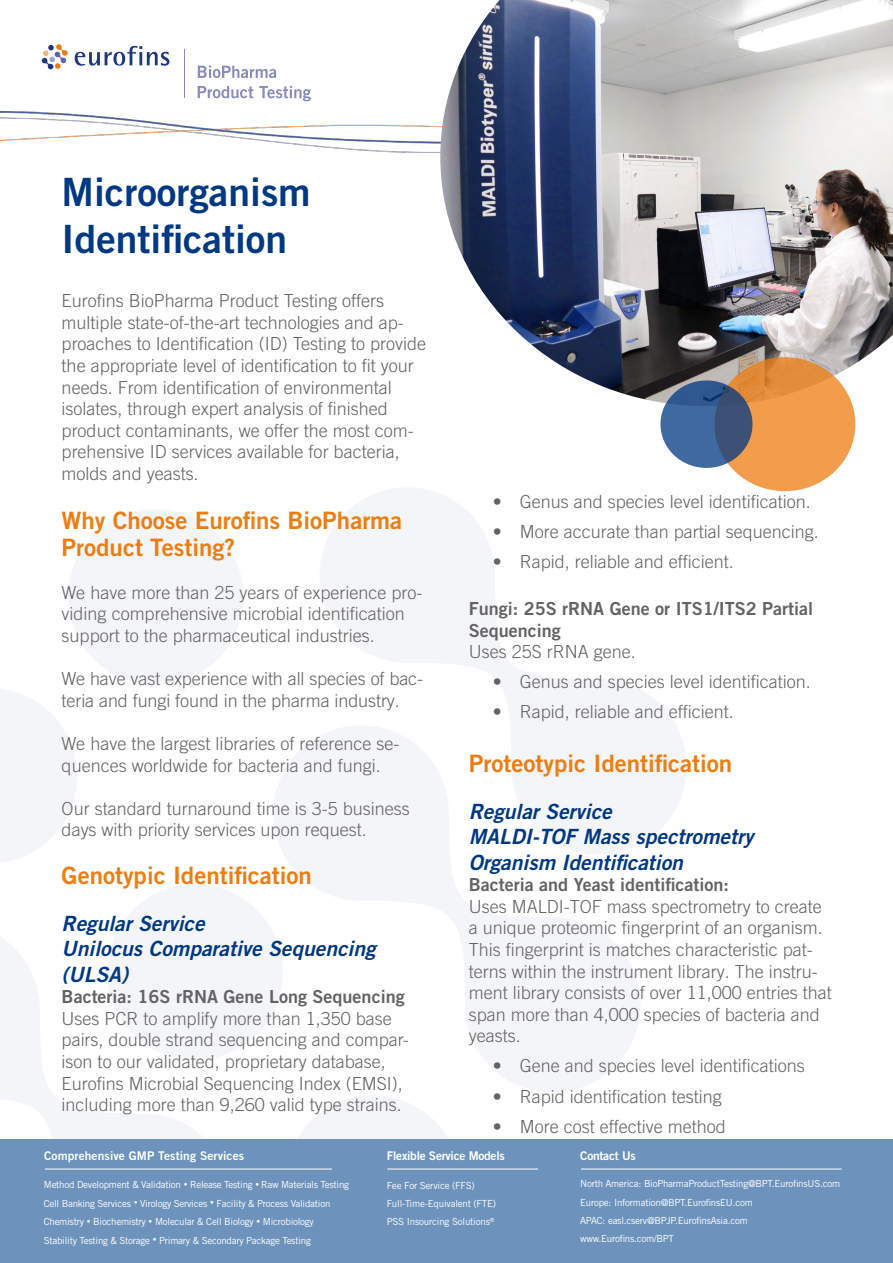
<style>
.page{position:relative;width:893px;height:1263px;background:#fff}
.page>*{position:absolute;margin:0;border:0;box-sizing:border-box;transform-origin:0 0}
.t1{font:39px/46.8px "Trade Gothic LT Pro Bd 2";color:#003883}
.t2{font:24px/27px "Trade Gothic LT Pro Bd 2";color:#ee7d11}
.t3{font:21px/25.2px "Trade Gothic LT Pro Bd 2 Obl";color:#003883}
.t4{font:300 18px/21.6px "Trade Gothic LT Pro";color:#646363}
.t5{font:18px/21.6px "Trade Gothic LT Pro Bd 2";color:#646363}
.t6{font:12px "Trade Gothic LT Pro Bd 2";letter-spacing:-.005em;color:#fff}
.t7{font:9.75px/18.5px "Trade Gothic LT Pro";letter-spacing:-.025em;color:#fff}
</style>
<div class="page">
<div style="left:107px;top:884px;width:176px;height:176px;background:#f4f5f9;border-radius:50%"></div>
<svg style="left:0;top:937px;width:204px;height:202px"></svg>
<svg style="left:274px;top:736px;width:366px;height:356px"></svg>
<svg style="left:320px;top:488px;width:366px;height:366px;fill:#f4f5f9"></svg>
<svg style="left:298px;top:1096px;width:150px;height:43px"></svg>
<svg style="left:0;top:689px;width:77px;height:173px"></svg>
<div style="left:68px;top:509px;width:176px;height:176px;background:#f4f5f9;border-radius:50%"></div>
<img style="left:0;top:111px;width:440px;height:42px">
<svg style="left:42px;top:44px;width:26px;height:25px"></svg>
<svg style="left:75px;top:46px;width:94px;height:20px"></svg>
<hr style="left:184px;top:49px;width:1px;height:48px;background:#898bbe">
<svg style="left:198px;top:66px;width:78px;height:12px"></svg>
<svg style="left:198px;top:86px;width:55px;height:12px"></svg>
<svg style="left:259px;top:86px;width:52px;height:15px"></svg>
<div style="left:0;top:1139px;width:893px;height:124px;background:#6d93bd"></div>
<hr style="left:45px;top:1169px;width:287px;height:1px;background:#fff">
<hr style="left:581px;top:1169px;width:261px;height:1px;background:#fff">
<hr style="left:387px;top:1169px;width:151px;height:1px;background:#fff">
<img style="left:440px;top:0;width:453px;height:406px">
<svg style="left:714px;top:357px;width:141px;height:134px;background:#ed9848"></svg>
<svg style="left:660px;top:380px;width:92px;height:88px;background:#3d5e90"></svg>
<h1 class="t1" style="left:62px;top:168px;width:251px">Microorganism<br>Identification</h1>
<p class="t4" style="left:62px;top:290px;width:366px">Eurofins BioPharma Product Testing offers multiple state-of-the-art technologies and ap&shy;proaches to Identification (ID) Testing to provide the appropriate level of identification to fit your needs. From identification of environmental isolates, through expert analysis of finished product contaminants, we offer the most com&shy;prehensive ID services available for bacteria, molds and yeasts.</p>
<h2 class="t2" style="left:62px;top:506px;width:342px">Why Choose Eurofins BioPharma<br>Product Testing?</h2>
<p class="t4" style="left:62px;top:581px;width:362px">We have more than 25 years of experience pro&shy;viding comprehensive microbial identification support to the pharmaceutical industries.</p>
<p class="t4" style="left:62px;top:668px;width:363px">We have vast experience with all species of bac&shy;teria and fungi found in the pharma industry.</p>
<p class="t4" style="left:62px;top:732px;width:339px">We have the largest libraries of reference se&shy;quences worldwide for bacteria and fungi.</p>
<p class="t4" style="left:62px;top:797px;width:350px">Our standard turnaround time is 3-5 business days with priority services upon request.</p>
<h2 class="t2" style="left:62px;top:862px;width:252px">Genotypic Identification</h2>
<p class="t3" style="left:62px;top:911px;width:315px">Regular Service<br>Unilocus Comparative Sequencing (ULSA)</p>
<p class="t5" style="left:62px;top:986px;width:344px">Bacteria: 16S rRNA Gene Long Sequencing</p>
<p class="t4" style="left:62px;top:1007px;width:349px">Uses PCR to amplify more than 1,350 base pairs, double strand sequencing and compar&shy;ison to our validated, proprietary database, Eurofins Microbial Sequencing Index (EMSI), including more than 9,260 valid type strains.</p>
<p class="t4" style="left:493px;top:491px;width:320px">• Genus and species level identification.</p>
<p class="t4" style="left:493px;top:521px;width:328px">• More accurate than partial sequencing.</p>
<p class="t4" style="left:493px;top:551px;width:243px">• Rapid, reliable and efficient.</p>
<p class="t5" style="left:469px;top:598px;width:346px">Fungi: 25S rRNA Gene or ITS1/ITS2 Partial<br>Sequencing</p>
<p class="t4" style="left:469px;top:641px;width:169px">Uses 25S rRNA gene.</p>
<p class="t4" style="left:493px;top:671px;width:320px">• Genus and species level identification.</p>
<p class="t4" style="left:493px;top:701px;width:243px">• Rapid, reliable and efficient.</p>
<h2 class="t2" style="left:469px;top:750px;width:265px">Proteotypic Identification</h2>
<p class="t3" style="left:469px;top:799px;width:286px">Regular Service<br>MALDI-TOF Mass spectrometry<br>Organism Identification</p>
<p class="t5" style="left:469px;top:874px;width:262px">Bacteria and Yeast identification:</p>
<p class="t4" style="left:469px;top:895px;width:365px">Uses MALDI-TOF mass spectrometry to create a unique proteomic fingerprint of an organism.<br>This fingerprint is matches characteristic pat&shy;terns within the instrument library. The instru&shy;ment library consists of over 11,000 entries that span more than 4,000 species of bacteria and yeasts.</p>
<p class="t4" style="left:493px;top:1055px;width:314px">• Gene and species level identifications</p>
<p class="t4" style="left:493px;top:1085px;width:231px">• Rapid identification testing</p>
<p class="t4" style="left:493px;top:1115px;width:235px">• More cost effective method</p>
<p class="t6" style="left:44px;top:1148px;width:202px">Comprehensive GMP Testing Services</p>
<p class="t7" style="left:44px;top:1175px;width:307px">Method Development &amp; Validation <sup>•</sup> Release Testing <sup>•</sup> Raw Materials Testing Cell Banking Services <sup>•</sup> Virology Services <sup>•</sup> Facility &amp; Process Validation Chemistry <sup>•</sup> Biochemistry <sup>•</sup> Molecular &amp; Cell Biology <sup>•</sup> Microbiology Stability Testing &amp; Storage <sup>•</sup> Primary &amp; Secondary Package Testing</p>
<p class="t6" style="left:387px;top:1148px;width:120px">Flexible Service Models</p>
<p class="t7" style="left:387px;top:1176px;width:111px;line-height:18px">Fee For Service (FFS)<br>Full-Time-Equivalent (FTE)<br>PSS Insourcing Solutions<sup>®</sup></p>
<p class="t6" style="left:580px;top:1148px;width:57px">Contact Us</p>
<p class="t7" style="left:580px;top:1174px;width:261px">North America: BioPharmaProductTesting@BPT.EurofinsUS.com Europe: Information@BPT.EurofinsEU.com<br>APAC: easl.cserv@BPJP.EurofinsAsia.com www.Eurofins.com/BPT</p>
</div>
